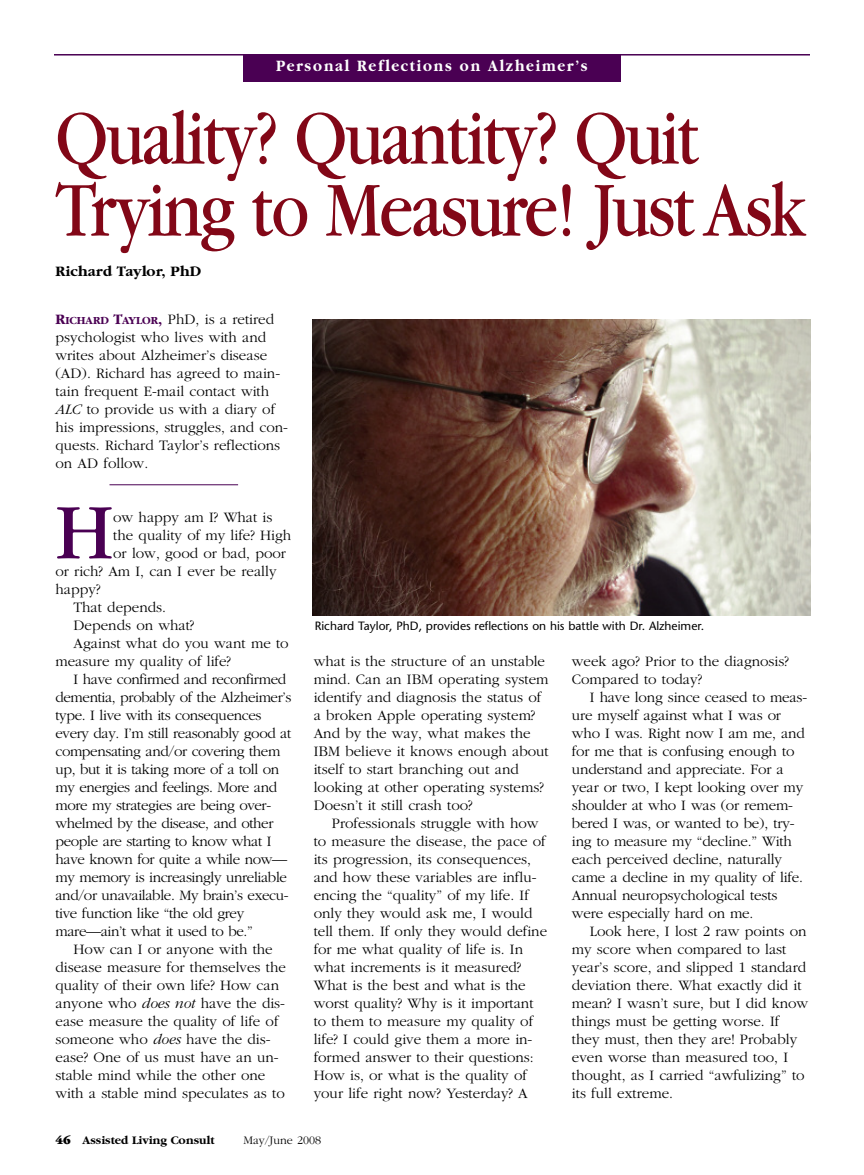
<style>
.page{position:relative;width:864px;height:1175px;background:#fff}
.page>*{position:absolute;margin:0;border:0;box-sizing:border-box;transform-origin:0 0}
.t1{font:81.9px "Garamond";color:#4a0053}
.t2{font:81px/72px "Garamond";letter-spacing:-.03em;color:#820717;scale:.86 1}
.t3{font:700 16.5px "Garamond";letter-spacing:.11em;color:#fff;scale:.9 1}
.t4{font:300 15px/18px "Garamond";color:#000}
.t5{font:300 15px "Garamond";letter-spacing:-.025em;color:#000}
.t6{font:700 15px "Garamond";letter-spacing:.005em;color:#000}
.t7{font:12px "Stone Sans";color:#000}
.t8{font:700 12px "Garamond";color:#000}
.t9{font:300 12px "Garamond";color:#000}
.s1{font-weight:700;color:#4a0053}
.s2{font-weight:700;font-size:11.25px;color:#4a0053}
.s3{font-style:italic}
.s4{font-weight:900}
</style>
<div class="page">
<hr style="left:54px;top:54px;width:756px;height:2px;background:#4a0053">
<hr style="left:110px;top:484px;width:128px;height:1px;background:#4a0053">
<div style="left:243px;top:54px;width:378px;height:27px;background:#4a0053"></div>
<img style="left:313px;top:320px;width:498px;height:295px">
<p class="t3" style="left:276px;top:56px;width:348px">Personal Reflections on Alzheimer’s</p>
<h2 class="t2" style="left:56px;top:109px;width:874px">Quality? Quantity? Quit<br>Trying to Measure! Just Ask</h2>
<p class="t6" style="left:56px;top:262px;width:147px">Richard Taylor, PhD</p>
<p class="t4" style="left:56px;top:310px;width:234px"><span class="s1">R</span><span class="s2">ICHARD</span> <span class="s1">T</span><span class="s2">AYLOR</span><span class="s1">,</span> PhD, is a retired psychologist who lives with and writes about Alzheimer’s disease (AD). Richard has agreed to main&shy;tain frequent E-mail contact with<br><span class="s3">ALC</span> to provide us with a diary of his impressions, struggles, and con&shy;quests. Richard Taylor’s reflections on AD follow.</p>
<h1 class="t1" style="left:56px;top:504px;width:59px">H</h1>
<p class="t4" style="left:113px;top:508px;width:161px">ow happy am I? What is</p>
<p class="t4" style="left:113px;top:526px;width:180px">the quality of my life? High</p>
<p class="t4" style="left:113px;top:544px;width:174px">or low, good or bad, poor</p>
<p class="t4" style="left:56px;top:562px;width:223px">or rich? Am I, can I ever be really</p>
<p class="t4" style="left:56px;top:580px;width:46px">happy?</p>
<p class="t4" style="left:74px;top:598px;width:94px">That depends.</p>
<p class="t4" style="left:74px;top:616px;width:122px">Depends on what?</p>
<p class="t4" style="left:74px;top:634px;width:217px">Against what do you want me to</p>
<p class="t4" style="left:56px;top:652px;width:177px">measure my quality of life?</p>
<p class="t5" style="left:74px;top:670px;width:214px">I have confirmed and reconfirmed</p>
<p class="t5" style="left:56px;top:688px;width:237px">dementia, probably of the Alzheimer’s</p>
<p class="t5" style="left:56px;top:706px;width:207px">type. I live with its consequences</p>
<p class="t5" style="left:56px;top:724px;width:237px">every day. I’m still reasonably good at</p>
<p class="t5" style="left:56px;top:742px;width:226px">compensating and/or covering them</p>
<p class="t5" style="left:56px;top:760px;width:225px">up, but it is taking more of a toll on</p>
<p class="t5" style="left:56px;top:778px;width:223px">my energies and feelings. More and</p>
<p class="t5" style="left:56px;top:796px;width:217px">more my strategies are being over-</p>
<p class="t5" style="left:56px;top:814px;width:220px">whelmed by the disease, and other</p>
<p class="t5" style="left:56px;top:832px;width:218px">people are starting to know what I</p>
<p class="t5" style="left:56px;top:850px;width:233px">have known for quite a while now—</p>
<p class="t5" style="left:56px;top:868px;width:233px">my memory is increasingly unreliable</p>
<p class="t5" style="left:56px;top:886px;width:235px">and/or unavailable. My brain’s execu-</p>
<p class="t5" style="left:56px;top:904px;width:190px">tive function like “the old grey</p>
<p class="t5" style="left:56px;top:922px;width:199px">mare—ain’t what it used to be.”</p>
<p class="t4" style="left:74px;top:940px;width:201px">How can I or anyone with the</p>
<p class="t4" style="left:56px;top:958px;width:232px">disease measure for themselves the</p>
<p class="t4" style="left:56px;top:976px;width:225px">quality of their own life? How can</p>
<p class="t4" style="left:56px;top:994px;width:231px">anyone who <span class="s3">does not</span> have the dis-</p>
<p class="t4" style="left:56px;top:1012px;width:225px">ease measure the quality of life of</p>
<p class="t4" style="left:56px;top:1030px;width:217px">someone who <span class="s3">does</span> have the dis-</p>
<p class="t4" style="left:56px;top:1048px;width:225px">ease? One of us must have an un-</p>
<p class="t4" style="left:56px;top:1066px;width:211px">stable mind while the other one</p>
<p class="t4" style="left:56px;top:1084px;width:231px">with a stable mind speculates as to</p>
<p class="t7" style="left:315px;top:621px;width:391px">Richard Taylor, PhD, provides reflections on his battle with Dr. Alzheimer.</p>
<p class="t4" style="left:314px;top:652px;width:237px">what is the structure of an unstable mind. Can an IBM operating system identify and diagnosis the status of a broken Apple operating system?<br>And by the way, what makes the<br>IBM believe it knows enough about itself to start branching out and looking at other operating systems?<br>Doesn’t it still crash too?</p>
<p class="t4" style="left:314px;top:814px;width:235px;text-indent:18px">Professionals struggle with how to measure the disease, the pace of its progression, its consequences, and how these variables are influ&shy;encing the “quality” of my life. If only they would ask me, I would tell them. If only they would define for me what quality of life is. In what increments is it measured?<br>What is the best and what is the worst quality? Why is it important to them to measure my quality of life? I could give them a more in&shy;formed answer to their questions:<br>How is, or what is the quality of your life right now? Yesterday? A</p>
<p class="t4" style="left:572px;top:652px;width:219px">week ago? Prior to the diagnosis?<br>Compared to today?</p>
<p class="t4" style="left:572px;top:688px;width:237px;text-indent:18px">I have long since ceased to meas&shy;ure myself against what I was or who I was. Right now I am me, and for me that is confusing enough to understand and appreciate. For a year or two, I kept looking over my shoulder at who I was (or remem&shy;bered I was, or wanted to be), try&shy;ing to measure my “decline.” With each perceived decline, naturally came a decline in my quality of life.<br>Annual neuropsychological tests were especially hard on me.</p>
<p class="t4" style="left:572px;top:922px;width:238px;text-indent:18px">Look here, I lost 2 raw points on my score when compared to last year’s score, and slipped 1 standard deviation there. What exactly did it mean? I wasn’t sure, but I did know things must be getting worse. If they must, then they are! Probably even worse than measured too, I thought, as I carried “awfulizing” to its full extreme.</p>
<p class="t8" style="left:56px;top:1132px;width:160px"><span class="s4">46</span> Assisted Living Consult</p>
<p class="t9" style="left:243px;top:1132px;width:79px">May/June 2008</p>
</div>
